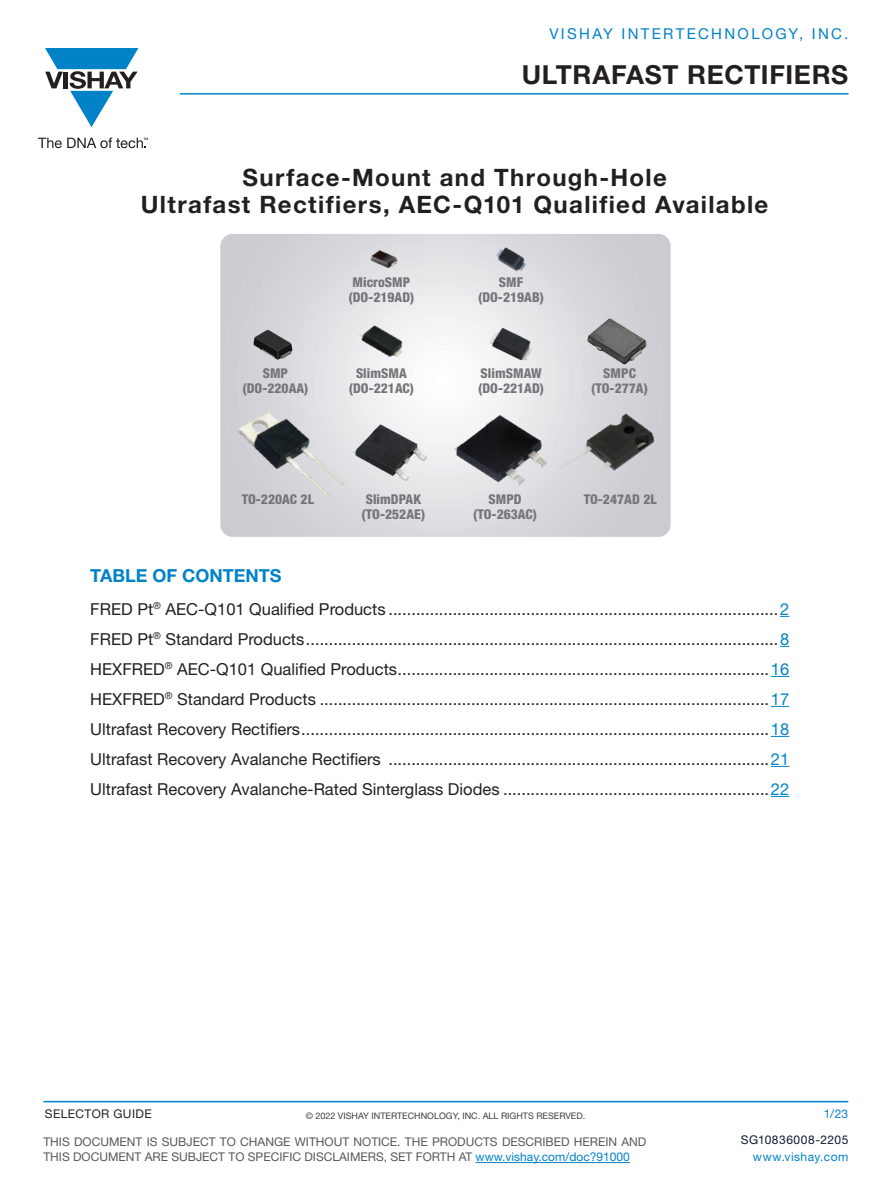
<style>
.page{position:relative;width:891px;height:1188px;background:#fff}
.page>*{position:absolute;margin:0;border:0;box-sizing:border-box;transform-origin:0 0}
.t1{font:700 26.25px "Helvetica Neue LT Std";letter-spacing:.03em;color:#231f20}
.t2{font:700 24px/27px "Helvetica Neue LT Std";letter-spacing:.055em;color:#231f20;text-align:center}
.t3{font:700 18px "Helvetica Neue LT Std";color:#0082c8}
.t4{font:16.5px/30px "Helvetica Neue LT Std";color:#231f20;text-align:justify}
.t5{font:15px "Helvetica Neue LT Std";letter-spacing:.155em;color:#0082c8}
.t6{font:800 condensed 13.5px/15px "Helvetica Neue LT Std";letter-spacing:.005em;color:#757679;text-align:center}
.t7{font:12px/15px "Helvetica Neue LT Std";color:#57585a}
.t8{font:12px "Helvetica Neue LT Std";letter-spacing:.04em;color:#0082c8}
.t9{font:12px "Helvetica Neue LT Std";letter-spacing:.04em;color:#0e1931}
.t10{font:12px "Helvetica Neue LT Std";color:#231f20}
.t11{font:9px "Helvetica Neue LT Std";color:#3e3e3f}
.s1{color:#0082c8}
</style>
<div class="page">
<svg style="left:771px;top:676px;width:18px;height:1px"></svg>
<svg style="left:771px;top:706px;width:18px;height:1px"></svg>
<svg style="left:771px;top:736px;width:18px;height:1px"></svg>
<svg style="left:771px;top:766px;width:18px;height:1px"></svg>
<svg style="left:771px;top:796px;width:18px;height:1px"></svg>
<hr style="left:180px;top:93px;width:669px;height:2px;background:#0082c8">
<hr style="left:476px;top:1162px;width:154px;height:1px;background:#0082c8">
<hr style="left:43px;top:1101px;width:805px;height:1px;background:#0082c8">
<svg style="left:38px;top:138px;width:110px;height:10px"></svg>
<svg style="left:45px;top:48px;width:93px;height:79px"></svg>
<img style="left:220px;top:234px;width:451px;height:303px">
<img style="left:455px;top:415px;width:92px;height:70px">
<img style="left:353px;top:424px;width:75px;height:57px">
<img style="left:580px;top:312px;width:75px;height:58px">
<img style="left:354px;top:321px;width:53px;height:40px">
<img style="left:234px;top:404px;width:113px;height:99px">
<img style="left:558px;top:407px;width:96px;height:85px">
<img style="left:252px;top:329px;width:42px;height:31px">
<img style="left:493px;top:245px;width:36px;height:29px">
<img style="left:364px;top:248px;width:34px;height:24px">
<img style="left:489px;top:326px;width:45px;height:37px">
<p class="t5" style="left:549px;top:25px;width:300px">VISHAY INTERTECHNOLOGY, INC.</p>
<h1 class="t1" style="left:522px;top:58px;width:89px">Ultrafast</h1>
<h1 class="t1" style="left:687px;top:58px;width:19px">Rect</h1>
<h1 class="t1" style="left:761px;top:58px;width:86px">ifiers</h1>
<h2 class="t2" style="left:141px;top:163px;width:629px">Surface-Mount and Through-Hole<br>Ultrafast Rectifiers, AEC-Q101 Qualified Available</h2>
<p class="t6" style="left:242px;top:366px;width:68px">SMP (DO-220AA)</p>
<p class="t6" style="left:348px;top:274px;width:68px">MicroSMP (DO-219AD)</p>
<p class="t6" style="left:349px;top:366px;width:67px">SlimSMA (DO-221AC)</p>
<p class="t6" style="left:478px;top:274px;width:68px">SMF (DO-219AB)</p>
<p class="t6" style="left:478px;top:366px;width:68px;text-align:left">SlimSMAW (DO-221AD)</p>
<p class="t6" style="left:591px;top:366px;width:58px">SMPC (TO-277A)</p>
<p class="t6" style="left:362px;top:491px;width:65px">SlimDPAK (TO-252AE)</p>
<p class="t6" style="left:473px;top:491px;width:65px">SMPD (TO-263AC)</p>
<p class="t6" style="left:242px;top:491px;width:74px">TO-220AC 2L</p>
<p class="t6" style="left:584px;top:491px;width:74px">TO-247AD 2L</p>
<p class="t3" style="left:90px;top:564px;width:193px">TABLE OF CONTENTS</p>
<p class="t4" style="left:90px;top:594px;width:701px">FRED Pt<sup>®</sup> AEC-Q101 Qualified Products .....................................................................................<span class="s1">2<br></span>FRED Pt<sup>®</sup> Standard Products.......................................................................................................<span class="s1">8<br></span>HEXFRED<sup>®</sup> AEC-Q101 Qualified Products.................................................................................<span class="s1">16<br></span>HEXFRED<sup>®</sup> Standard Products ..................................................................................................<span class="s1">17<br></span>Ultrafast Recovery Rectifiers......................................................................................................<span class="s1">18<br></span>Ultrafast Recovery Avalanche Rectifiers ...................................................................................<span class="s1">21<br></span>Ultrafast Recovery Avalanche-Rated Sinterglass Diodes ..........................................................<span class="s1">22</span></p>
<p class="t10" style="left:45px;top:1107px;width:18px">Selector</p>
<p class="t10" style="left:113px;top:1107px;width:18px">Guide</p>
<p class="t11" style="left:306px;top:1111px;width:281px">© 2022 VISHAY INTERTECHNOLOGY, INC. ALL RIGHTS RESERVED.</p>
<p class="t8" style="left:824px;top:1106px;width:26px">1/23</p>
<p class="t7" style="left:43px;top:1134px;width:604px">THIS DOCUMENT IS SUBJECT TO CHANGE WITHOUT NOTICE. THE PRODUCTS DESCRIBED HEREIN AND<br>THIS DOCUMENT ARE SUBJECT TO SPECIFIC DISCLAIMERS, SET FORTH AT <span class="s1">www.vishay.com/doc?91000</span></p>
<p class="t9" style="left:741px;top:1133px;width:109px">SG10836008-2205</p>
<p class="t8" style="left:753px;top:1150px;width:97px">www.vishay.com</p>
</div>
